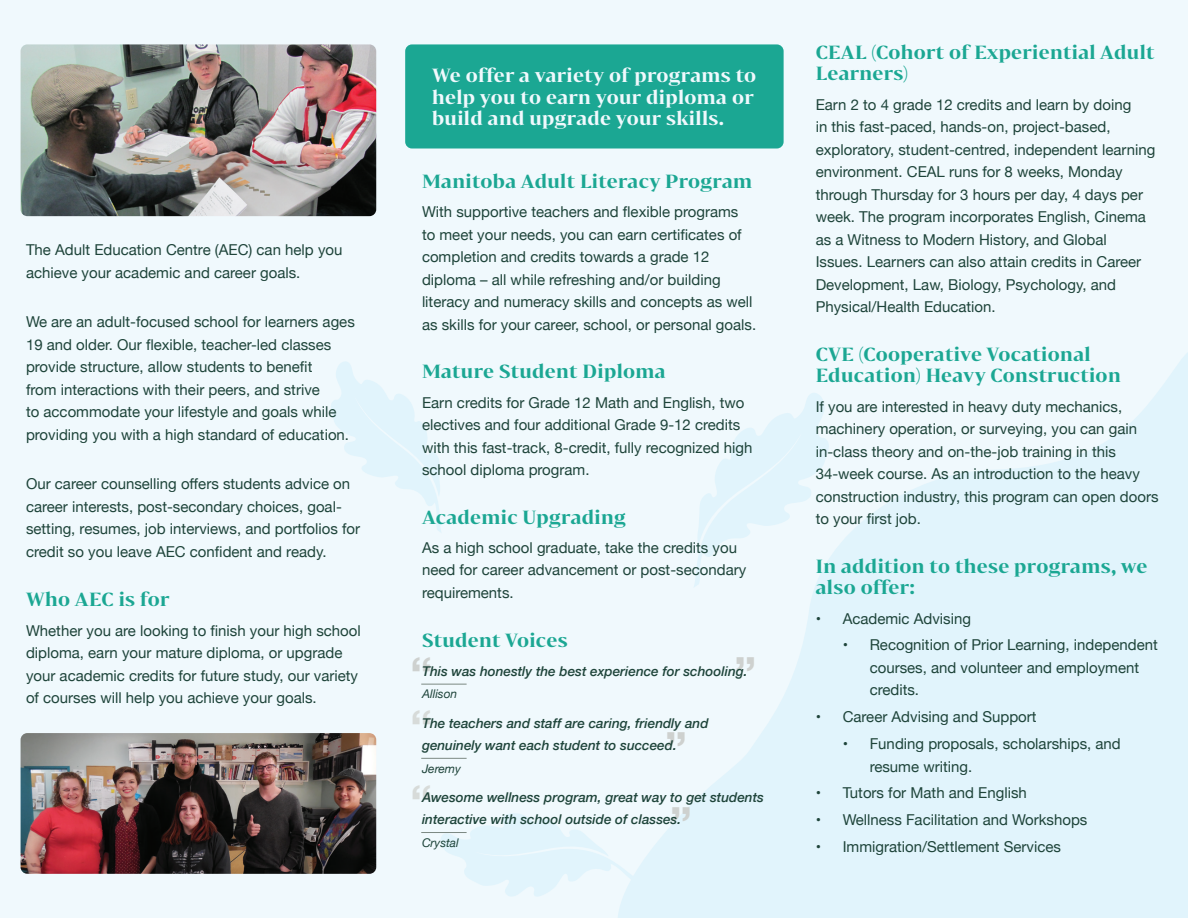
<style>
.page{position:relative;width:1188px;height:918px;background:#f0f9fd}
.page>*{position:absolute;margin:0;border:0;box-sizing:border-box;transform-origin:0 0}
.t1{font:700 42.9px/74.7px "Helvetica Neue";color:#ced1cf;scale:1.13 1}
.t2{font:700 42.9px/75px "Helvetica Neue";color:#d7dbd9;scale:1.13 1}
.t3{font:700 18px/21.6px "Bw Darius";letter-spacing:.02em;color:#1ba793}
.t4{font:700 18px/21.6px "Bw Darius";letter-spacing:.02em;color:#f0f9fd}
.t5{font:15px/22.5px "Helvetica Neue";color:#1e443a}
.t6{font:italic 500 13.5px/22.5px "Helvetica Neue";color:#1e443a}
.t7{font:italic 12px "Helvetica Neue";color:#1e443a}
</style>
<div class="page">
<svg style="left:618px;top:353px;width:570px;height:565px;fill:#e1f4fc"></svg>
<svg style="left:693px;top:391px;width:137px;height:197px"></svg>
<svg style="left:331px;top:362px;width:110px;height:170px"></svg>
<svg style="left:441px;top:813px;width:198px;height:86px"></svg>
<div style="left:405px;top:44px;width:379px;height:105px;background:#1ba793;border-radius:7px"></div>
<img style="left:21px;top:44px;width:355px;height:172px">
<img style="left:21px;top:733px;width:355px;height:141px">
<hr style="left:421px;top:832px;width:46px;height:1px;background:#7c8983">
<hr style="left:421px;top:758px;width:46px;height:1px;background:#7c8983">
<hr style="left:421px;top:684px;width:46px;height:1px;background:#7c8983">
<p class="t5" style="left:26px;top:240px;width:318px">The Adult Education Centre (AEC) can help you achieve your academic and career goals.</p>
<p class="t5" style="left:26px;top:312px;width:330px">We are an adult-focused school for learners ages 19 and older. Our flexible, teacher-led classes provide structure, allow students to benefit<br>from interactions with their peers, and strive<br>to accommodate your lifestyle and goals while providing you with a high standard of education.</p>
<p class="t5" style="left:26px;top:474px;width:336px">Our career counselling offers students advice on career interests, post-secondary choices, goal&shy;setting, resumes, job interviews, and portfolios for credit so you leave AEC confident and ready.</p>
<p class="t3" style="left:26px;top:588px;width:145px">Who AEC is for</p>
<p class="t5" style="left:26px;top:620px;width:336px">Whether you are looking to finish your high school diploma, earn your mature diploma, or upgrade your academic credits for future study, our variety of courses will help you achieve your goals.</p>
<p class="t4" style="left:432px;top:64px;width:326px">We offer a variety of programs to help you to earn your diploma or build and upgrade your skills.</p>
<p class="t3" style="left:422px;top:169px;width:332px">Manitoba Adult Literacy Program</p>
<p class="t5" style="left:422px;top:202px;width:336px">With supportive teachers and flexible programs<br>to meet your needs, you can earn certificates of completion and credits towards a grade 12 diploma – all while refreshing and/or building literacy and numeracy skills and concepts as well as skills for your career, school, or personal goals.</p>
<p class="t3" style="left:422px;top:360px;width:245px">Mature Student Diploma</p>
<p class="t5" style="left:422px;top:392px;width:332px">Earn credits for Grade 12 Math and English, two electives and four additional Grade 9-12 credits with this fast-track, 8-credit, fully recognized high school diploma program.</p>
<p class="t3" style="left:422px;top:505px;width:205px">Academic Upgrading</p>
<p class="t5" style="left:422px;top:537px;width:326px">As a high school graduate, take the credits you need for career advancement or post-secondary requirements.</p>
<p class="t3" style="left:422px;top:628px;width:147px">Student Voices</p>
<p class="t6" style="left:422px;top:659px;width:327px">This was honestly the best experience for schooling.</p>
<p class="t7" style="left:422px;top:685px;width:37px">Allison</p>
<p class="t6" style="left:422px;top:711px;width:288px">The teachers and staff are caring, friendly and genuinely want each student to succeed.</p>
<p class="t7" style="left:422px;top:760px;width:40px">Jeremy</p>
<p class="t6" style="left:422px;top:785px;width:343px">Awesome wellness program, great way to get students interactive with school outside of classes.</p>
<p class="t7" style="left:422px;top:834px;width:38px">Crystal</p>
<p class="t1" style="left:410px;top:637px;width:21px">“</p>
<p class="t1" style="left:734px;top:637px;width:21px">”</p>
<p class="t2" style="left:410px;top:689px;width:21px">“ “</p>
<p class="t1" style="left:665px;top:712px;width:26px">” ”</p>
<p class="t3" style="left:816px;top:40px;width:340px">CEAL (Cohort of Experiential Adult<br>Learners)</p>
<p class="t5" style="left:816px;top:94px;width:341px">Earn 2 to 4 grade 12 credits and learn by doing<br>in this fast-paced, hands-on, project-based, exploratory, student-centred, independent learning environment. CEAL runs for 8 weeks, Monday through Thursday for 3 hours per day, 4 days per week. The program incorporates English, Cinema as a Witness to Modern History, and Global Issues. Learners can also attain credits in Career Development, Law, Biology, Psychology, and Physical/Health Education.</p>
<p class="t3" style="left:816px;top:342px;width:307px">CVE (Cooperative Vocational<br>Education) Heavy Construction</p>
<p class="t5" style="left:816px;top:396px;width:344px">If you are interested in heavy duty mechanics, machinery operation, or surveying, you can gain in-class theory and on-the-job training in this 34-week course. As an introduction to the heavy construction industry, this program can open doors to your first job.</p>
<p class="t3" style="left:816px;top:554px;width:333px">In addition to these programs, we also offer:</p>
<p class="t5" style="left:816px;top:608px;width:157px">• Academic Advising</p>
<p class="t5" style="left:870px;top:635px;width:290px;text-indent:-27px">• Recognition of Prior Learning, independent courses, and volunteer and employment credits.</p>
<p class="t5" style="left:816px;top:707px;width:222px">• Career Advising and Support</p>
<p class="t5" style="left:870px;top:733px;width:253px;text-indent:-27px">• Funding proposals, scholarships, and resume writing.</p>
<p class="t5" style="left:816px;top:783px;width:213px">• Tutors for Math and English</p>
<p class="t5" style="left:816px;top:809px;width:273px">• Wellness Facilitation and Workshops</p>
<p class="t5" style="left:816px;top:836px;width:247px">• Immigration/Settlement Services</p>
</div>
